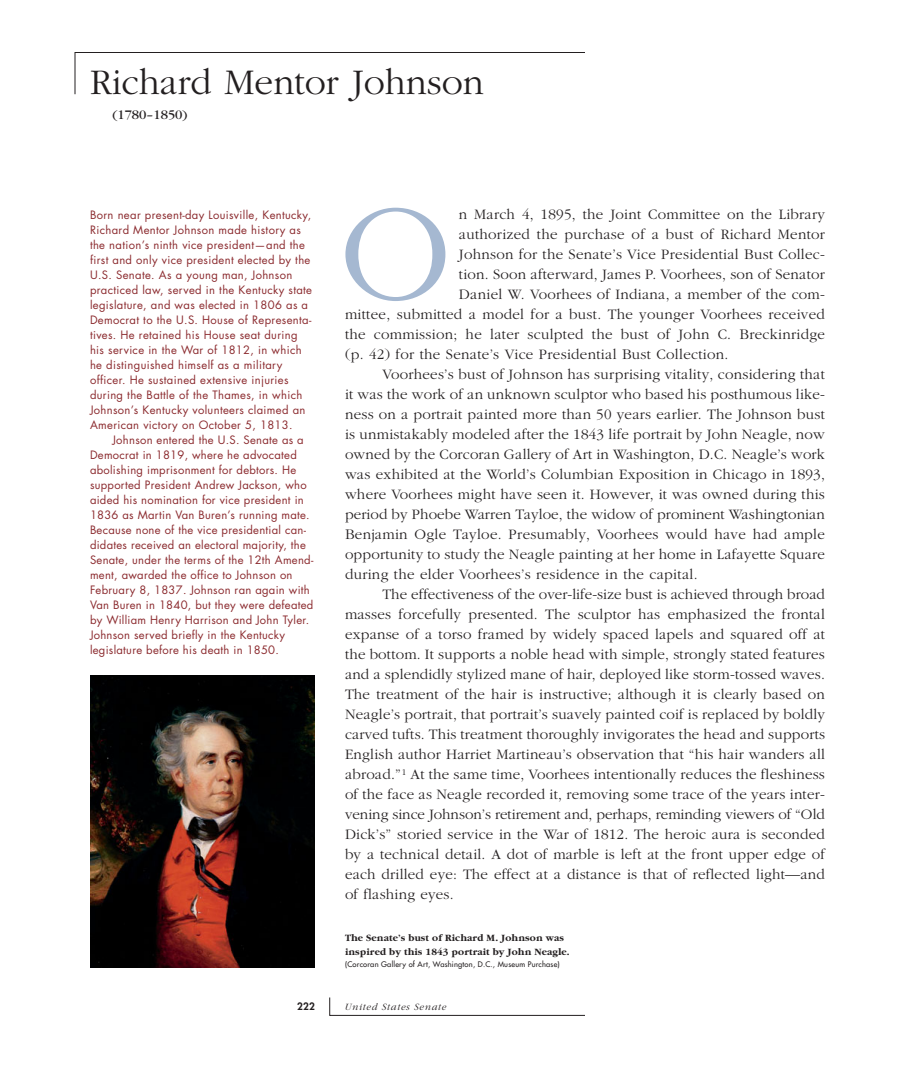
<style>
.page{position:relative;width:900px;height:1080px;background:#fff}
.page>*{position:absolute;margin:0;border:0;box-sizing:border-box;transform-origin:0 0}
.t1{font:300 143.5px "Garamond";color:#a5b8d1}
.t2{font:300 37.5px "Garamond";color:#231f20}
.t3{font:300 15px/20px "Garamond";letter-spacing:.02em;color:#231f20;text-align:justify}
.t4{font:13.75px "Garamond";color:#231f20}
.t5{font:11.25px/15px "Futura";letter-spacing:.03em;color:#8b2a2e}
.t6{font:700 10px/13.8px "Garamond";letter-spacing:.015em;color:#231f20}
.t7{font:italic 300 10px "Garamond";letter-spacing:.08em;color:#231f20}
.t8{font:800 10px "Futura";color:#231f20}
.t9{font:7.5px "Futura";letter-spacing:.03em;color:#231f20}
</style>
<div class="page">
<svg style="left:75px;top:52px;width:510px;height:43px"></svg>
<img style="left:90px;top:676px;width:225px;height:292px">
<svg style="left:329px;top:997px;width:256px;height:19px"></svg>
<h1 class="t2" style="left:90px;top:67px;width:395px">Richard Mentor Johnson</h1>
<p class="t4" style="left:112px;top:110px;width:76px">(1780–1850)</p>
<p class="t5" style="left:90px;top:209px;width:223px">Born near present-day Louisville, Kentucky,</p>
<p class="t1" style="left:340px;top:198px;width:113px">O</p>
<p class="t3" style="left:459px;top:206px;width:368px">n March 4, 1895, the Joint Committee on the Library</p>
<p class="t5" style="left:90px;top:224px;width:212px">Richard Mentor Johnson made history as</p>
<p class="t3" style="left:459px;top:226px;width:368px">authorized the purchase of a bust of Richard Mentor</p>
<p class="t5" style="left:90px;top:239px;width:222px">the nation’s ninth vice president—and the first and only vice president elected by the</p>
<p class="t3" style="left:459px;top:246px;width:368px">Johnson for the Senate’s Vice Presidential Bust Collec-</p>
<p class="t5" style="left:90px;top:269px;width:204px">U.S. Senate. As a young man, Johnson</p>
<p class="t3" style="left:459px;top:266px;width:368px">tion. Soon afterward, James P. Voorhees, son of Senator</p>
<p class="t5" style="left:90px;top:284px;width:224px">practiced law, served in the Kentucky state</p>
<p class="t3" style="left:459px;top:286px;width:368px">Daniel W. Voorhees of Indiana, a member of the com-</p>
<p class="t5" style="left:90px;top:299px;width:223px">legislature, and was elected in 1806 as a<br>Democrat to the U.S. House of Representa-</p>
<p class="t3" style="left:345px;top:306px;width:481px">mittee, submitted a model for a bust. The younger Voorhees received</p>
<p class="t5" style="left:90px;top:329px;width:209px">tives. He retained his House seat during</p>
<p class="t3" style="left:345px;top:326px;width:481px">the commission; he later sculpted the bust of John C. Breckinridge</p>
<p class="t5" style="left:90px;top:344px;width:213px">his service in the War of 1812, in which</p>
<p class="t3" style="left:345px;top:346px;width:385px">(p. 42) for the Senate’s Vice Presidential Bust Collection.</p>
<p class="t5" style="left:90px;top:359px;width:200px">he distinguished himself as a military officer. He sustained extensive injuries</p>
<p class="t3" style="left:383px;top:366px;width:444px">Voorhees’s bust of Johnson has surprising vitality, considering that</p>
<p class="t5" style="left:90px;top:389px;width:214px">during the Battle of the Thames, in which</p>
<p class="t3" style="left:345px;top:386px;width:481px">it was the work of an unknown sculptor who based his posthumous like-</p>
<p class="t5" style="left:90px;top:404px;width:217px">Johnson’s Kentucky volunteers claimed an</p>
<p class="t3" style="left:345px;top:406px;width:481px">ness on a portrait painted more than 50 years earlier. The Johnson bust</p>
<p class="t5" style="left:112px;top:419px;width:193px;text-indent:-22px">American victory on October 5, 1813.<br>Johnson entered the U.S. Senate as a</p>
<p class="t3" style="left:345px;top:426px;width:482px">is unmistakably modeled after the 1843 life portrait by John Neagle, now</p>
<p class="t5" style="left:90px;top:449px;width:208px">Democrat in 1819, where he advocated</p>
<p class="t3" style="left:345px;top:446px;width:482px">owned by the Corcoran Gallery of Art in Washington, D.C. Neagle’s work</p>
<p class="t5" style="left:90px;top:464px;width:208px">abolishing imprisonment for debtors. He</p>
<p class="t3" style="left:345px;top:466px;width:481px">was exhibited at the World’s Columbian Exposition in Chicago in 1893,</p>
<p class="t5" style="left:90px;top:479px;width:218px">supported President Andrew Jackson, who aided his nomination for vice president in</p>
<p class="t3" style="left:345px;top:486px;width:481px">where Voorhees might have seen it. However, it was owned during this</p>
<p class="t5" style="left:90px;top:509px;width:221px">1836 as Martin Van Buren’s running mate.</p>
<p class="t3" style="left:345px;top:506px;width:482px">period by Phoebe Warren Tayloe, the widow of prominent Washingtonian</p>
<p class="t5" style="left:90px;top:524px;width:218px">Because none of the vice presidential can-</p>
<p class="t3" style="left:345px;top:526px;width:481px">Benjamin Ogle Tayloe. Presumably, Voorhees would have had ample</p>
<p class="t5" style="left:90px;top:539px;width:225px">didates received an electoral majority, the<br>Senate, under the terms of the 12th Amend-</p>
<p class="t3" style="left:345px;top:546px;width:481px">opportunity to study the Neagle painting at her home in Lafayette Square</p>
<p class="t5" style="left:90px;top:569px;width:204px">ment, awarded the office to Johnson on</p>
<p class="t3" style="left:345px;top:566px;width:354px">during the elder Voorhees’s residence in the capital.</p>
<p class="t5" style="left:90px;top:584px;width:221px">February 8, 1837. Johnson ran again with</p>
<p class="t3" style="left:383px;top:586px;width:444px">The effectiveness of the over-life-size bust is achieved through broad</p>
<p class="t5" style="left:90px;top:599px;width:225px">Van Buren in 1840, but they were defeated by William Henry Harrison and John Tyler.</p>
<p class="t3" style="left:345px;top:606px;width:481px">masses forcefully presented. The sculptor has emphasized the frontal</p>
<p class="t5" style="left:90px;top:629px;width:197px">Johnson served briefly in the Kentucky</p>
<p class="t3" style="left:345px;top:626px;width:481px">expanse of a torso framed by widely spaced lapels and squared off at</p>
<p class="t5" style="left:90px;top:644px;width:190px">legislature before his death in 1850.</p>
<p class="t3" style="left:345px;top:646px;width:482px">the bottom. It supports a noble head with simple, strongly stated features and a splendidly stylized mane of hair, deployed like storm-tossed waves.<br>The treatment of the hair is instructive; although it is clearly based on Neagle’s portrait, that portrait’s suavely painted coif is replaced by boldly carved tufts. This treatment thoroughly invigorates the head and supports English author Harriet Martineau’s observation that “his hair wanders all abroad.”<sup>1</sup> At the same time, Voorhees intentionally reduces the fleshiness of the face as Neagle recorded it, removing some trace of the years inter&shy;vening since Johnson’s retirement and, perhaps, reminding viewers of “Old Dick’s” storied service in the War of 1812. The heroic aura is seconded by a technical detail. A dot of marble is left at the front upper edge of each drilled eye: The effect at a distance is that of reflected light—and of flashing eyes.</p>
<p class="t6" style="left:345px;top:932px;width:226px">The Senate’s bust of Richard M. Johnson was inspired by this 1843 portrait by John Neagle.</p>
<p class="t9" style="left:345px;top:961px;width:216px">(Corcoran Gallery of Art, Washington, D.C., Museum Purchase)</p>
<p class="t8" style="left:297px;top:1002px;width:19px">222</p>
<p class="t7" style="left:345px;top:1003px;width:103px">United States Senate</p>
</div>
